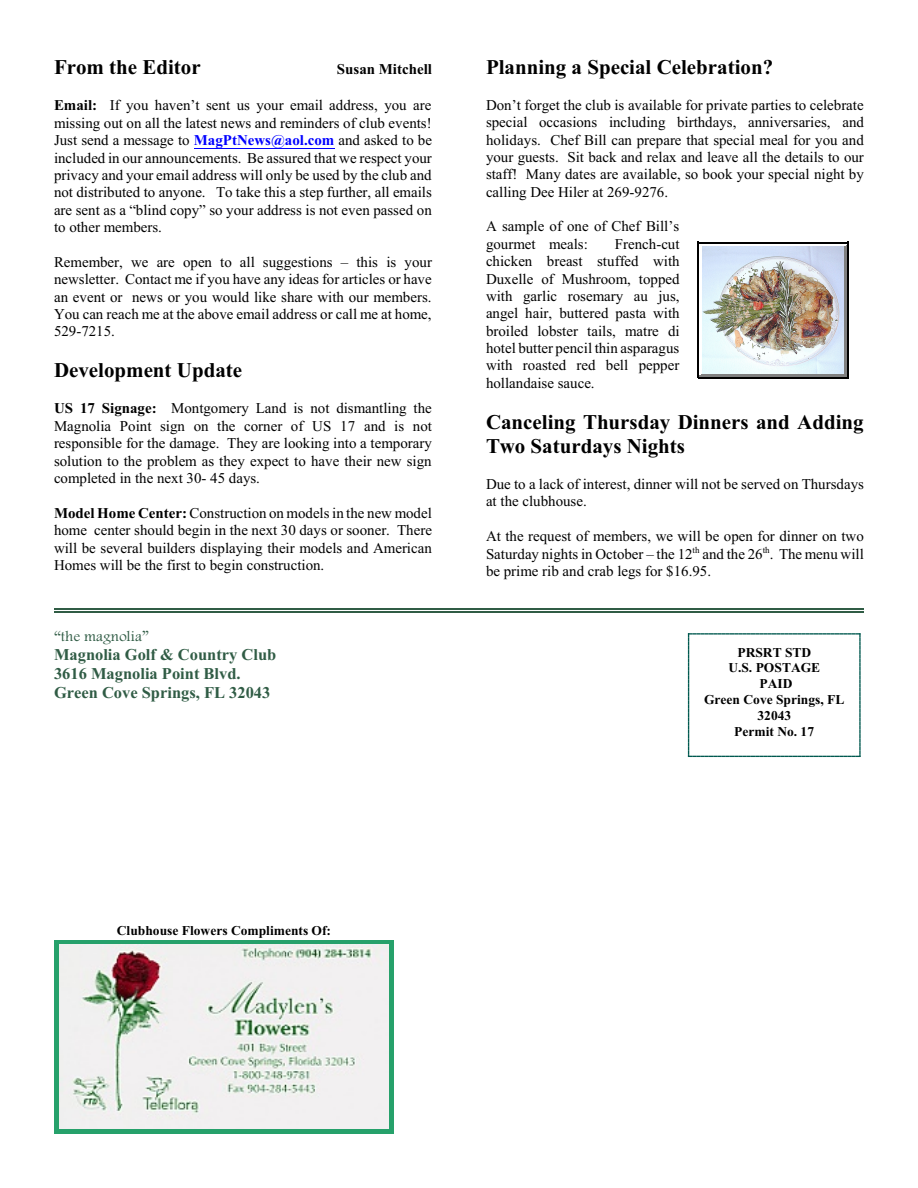
<style>
.page{position:relative;width:918px;height:1188px;background:#fff}
.page>*{position:absolute;margin:0;border:0;box-sizing:border-box;transform-origin:0 0}
.t1{font:700 21px/24.6px "Times New Roman";color:#000}
.t2{font:700 16.5px/19.4px "Times New Roman";color:#305c45}
.t3{font:15px/17.4px "Times New Roman";color:#000;text-align:justify}
.t4{font:700 15px "Times New Roman";color:#000}
.t5{font:15px "Footlight MT Light";letter-spacing:.005em;color:#305c45}
.t6{font:700 13.5px/15.9px "Times New Roman";color:#000;text-align:center}
.s1{font-weight:700}
.s2{font-weight:700;color:#00f}
</style>
<div class="page">
<img style="left:702px;top:246px;width:142px;height:128px">
<hr style="left:844px;top:245px;width:2px;height:130px;background:#808080">
<hr style="left:701px;top:245px;width:145px;height:1px;background:#fff">
<hr style="left:701px;top:374px;width:145px;height:1px;background:#808080">
<hr style="left:846px;top:243px;width:1px;height:134px;background:#808080">
<hr style="left:699px;top:243px;width:148px;height:2px;background:#fff">
<hr style="left:699px;top:375px;width:148px;height:2px;background:#808080">
<hr style="left:698px;top:242px;width:1px;height:136px;background:#000">
<hr style="left:847px;top:242px;width:2px;height:136px;background:#000">
<hr style="left:698px;top:242px;width:151px;height:1px;background:#000">
<hr style="left:698px;top:377px;width:151px;height:1px;background:#000">
<svg style="left:688px;top:633px;width:173px;height:124px"></svg>
<img style="left:58px;top:944px;width:332px;height:186px">
<hr style="left:57px;top:943px;width:1px;height:188px;background:#26a16b">
<hr style="left:390px;top:943px;width:1px;height:188px;background:#26a16b">
<hr style="left:57px;top:943px;width:334px;height:1px;background:#26a16b">
<hr style="left:57px;top:1130px;width:334px;height:1px;background:#26a16b">
<hr style="left:55px;top:941px;width:2px;height:191px;background:#26a16b">
<hr style="left:391px;top:941px;width:2px;height:191px;background:#26a16b">
<hr style="left:55px;top:941px;width:337px;height:2px;background:#26a16b">
<hr style="left:55px;top:1131px;width:337px;height:1px;background:#26a16b">
<hr style="left:54px;top:940px;width:1px;height:194px;background:#26a16b">
<hr style="left:393px;top:940px;width:1px;height:194px;background:#26a16b">
<hr style="left:54px;top:940px;width:340px;height:1px;background:#26a16b">
<hr style="left:54px;top:1132px;width:340px;height:2px;background:#26a16b">
<hr style="left:194px;top:148px;width:140px;height:1px;background:#00f">
<hr style="left:54px;top:608px;width:810px;height:2px;background:#305c45">
<hr style="left:54px;top:611px;width:810px;height:1px;background:#305c45">
<h1 class="t1" style="left:54px;top:57px;width:148px">From the Editor</h1>
<p class="t4" style="left:337px;top:64px;width:97px">Susan Mitchell</p>
<p class="t3" style="left:54px;top:98px;width:379px"><span class="s1">Email:</span> If you haven’t sent us your email address, you are missing out on all the latest news and reminders of club events!<br>Just send a message to <span class="s2">MagPtNews@aol.com</span> and asked to be included in our announcements. Be assured that we respect your privacy and your email address will only be used by the club and not distributed to anyone. To take this a step further, all emails are sent as a “blind copy” so your address is not even passed on to other members.</p>
<p class="t3" style="left:54px;top:255px;width:380px">Remember, we are open to all suggestions – this is your newsletter. Contact me if you have any ideas for articles or have an event or news or you would like share with our members.<br>You can reach me at the above email address or call me at home, 529-7215.</p>
<h1 class="t1" style="left:54px;top:360px;width:190px">Development Update</h1>
<p class="t3" style="left:54px;top:401px;width:380px"><span class="s1">US 17 Signage:</span> Montgomery Land is not dismantling the Magnolia Point sign on the corner of US 17 and is not responsible for the damage. They are looking into a temporary solution to the problem as they expect to have their new sign completed in the next 30- 45 days.</p>
<p class="t3" style="left:54px;top:506px;width:380px"><span class="s1">Model Home Center:</span> Construction on models in the new model home center should begin in the next 30 days or sooner. There will be several builders displaying their models and American Homes will be the first to begin construction.</p>
<p class="t5" style="left:54px;top:630px;width:96px">“the magnolia”</p>
<p class="t2" style="left:54px;top:646px;width:224px">Magnolia Golf &amp; Country Club<br>3616 Magnolia Point Blvd.<br>Green Cove Springs, FL 32043</p>
<h1 class="t1" style="left:486px;top:57px;width:289px">Planning a Special Celebration?</h1>
<p class="t3" style="left:486px;top:98px;width:379px">Don’t forget the club is available for private parties to celebrate special occasions including birthdays, anniversaries, and holidays. Chef Bill can prepare that special meal for you and your guests. Sit back and relax and leave all the details to our staff! Many dates are available, so book your special night by calling Dee Hiler at 269-9276.</p>
<p class="t3" style="left:486px;top:219px;width:195px">A sample of one of Chef Bill’s gourmet meals:</p>
<p class="t3" style="left:486px;top:237px;width:195px;text-indent:129px">French-cut chicken breast stuffed with Duxelle of Mushroom, topped with garlic rosemary au jus, angel hair, buttered pasta with broiled lobster tails, matre di hotel butter pencil thin asparagus with roasted red bell pepper hollandaise sauce.</p>
<h1 class="t1" style="left:486px;top:412px;width:379px">Canceling Thursday Dinners and Adding<br>Two Saturdays Nights</h1>
<p class="t3" style="left:486px;top:477px;width:379px">Due to a lack of interest, dinner will not be served on Thursdays at the clubhouse.</p>
<p class="t3" style="left:486px;top:529px;width:379px">At the request of members, we will be open for dinner on two Saturday nights in October – the 12<sup>th</sup> and the 26<sup>th</sup>. The menu will be prime rib and crab legs for $16.95.</p>
<p class="t6" style="left:704px;top:645px;width:142px">PRSRT STD<br>U.S. POSTAGE<br>PAID<br>Green Cove Springs, FL<br>32043<br>Permit No. 17</p>
<p class="t6" style="left:117px;top:924px;width:216px">Clubhouse Flowers Compliments Of:</p>
</div>
